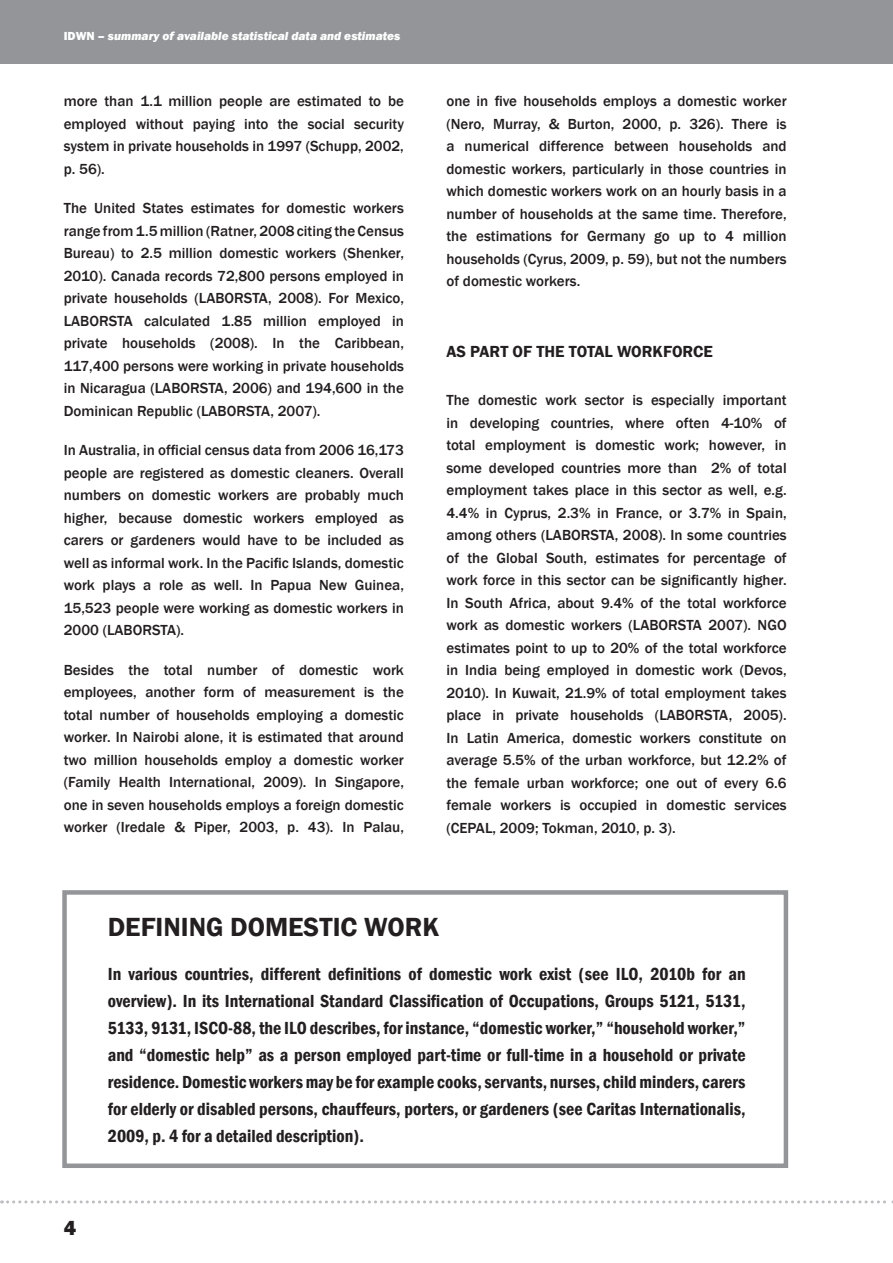
<style>
.page{position:relative;width:893px;height:1263px;background:#fff}
.page>*{position:absolute;margin:0;border:0;box-sizing:border-box;transform-origin:0 0}
.t1{font:600 27px "Franklin Gothic";color:#231f20}
.t2{font:800 21px "Franklin Gothic";color:#231f20}
.t3{font:600 condensed 18px/27px "Franklin Gothic";color:#231f20;text-align:justify}
.t4{font:600 16.5px "Franklin Gothic";color:#231f20}
.t5{font:500 15px/22.5px "Franklin Gothic";color:#231f20;text-align:justify}
.t6{font:italic 800 12px "Franklin Gothic";color:#fff}
.s1{font-style:normal}
</style>
<div class="page">
<div style="left:0;top:0;width:893px;height:63px;background:#939598"></div>
<svg style="left:2px;top:1200px;width:891px;height:3px"></svg>
<div style="left:62px;top:890px;width:726px;height:278px;border:4px solid #939598"></div>
<p class="t6" style="left:64px;top:28px;width:338px"><span class="s1">IDWN –</span> summary of available statistical data and estimates</p>
<p class="t5" style="left:64px;top:90px;width:342px">more than 1.1 million people are estimated to be employed without paying into the social security system in private households in 1997 (Schupp, 2002, p. 56).</p>
<p class="t5" style="left:64px;top:197px;width:342px">The United States estimates for domestic workers range from 1.5 million (Ratner, 2008 citing the Census Bureau) to 2.5 million domestic workers (Shenker, 2010). Canada records 72,800 persons employed in private households (LABORSTA, 2008). For Mexico, LABORSTA calculated 1.85 million employed in private households (2008). In the Caribbean, 117,400 persons were working in private households in Nicaragua (LABORSTA, 2006) and 194,600 in the Dominican Republic (LABORSTA, 2007).</p>
<p class="t5" style="left:64px;top:439px;width:342px">In Australia, in official census data from 2006 16,173 people are registered as domestic cleaners. Overall numbers on domestic workers are probably much higher, because domestic workers employed as carers or gardeners would have to be included as well as informal work. In the Pacific Islands, domestic work plays a role as well. In Papua New Guinea, 15,523 people were working as domestic workers in 2000 (LABORSTA).</p>
<p class="t5" style="left:64px;top:659px;width:342px">Besides the total number of domestic work employees, another form of measurement is the total number of households employing a domestic worker. In Nairobi alone, it is estimated that around two million households employ a domestic worker (Family Health International, 2009). In Singapore, one in seven households employs a foreign domestic worker (Iredale &amp; Piper, 2003, p. 43). In Palau,</p>
<p class="t5" style="left:446px;top:90px;width:342px">one in five households employs a domestic worker (Nero, Murray, &amp; Burton, 2000, p. 326). There is a numerical difference between households and domestic workers, particularly in those countries in which domestic workers work on an hourly basis in a number of households at the same time. Therefore, the estimations for Germany go up to 4 million households (Cyrus, 2009, p. 59), but not the numbers of domestic workers.</p>
<p class="t4" style="left:446px;top:341px;width:35px">AS PART</p>
<p class="t4" style="left:513px;top:341px;width:35px">OF THE</p>
<p class="t4" style="left:569px;top:341px;width:10px">TOTAL</p>
<p class="t4" style="left:617px;top:341px;width:12px">WORKFORCE</p>
<p class="t5" style="left:446px;top:389px;width:342px">The domestic work sector is especially important in developing countries, where often 4-10% of total employment is domestic work; however, in some developed countries more than 2% of total employment takes place in this sector as well, e.g.<br>4.4% in Cyprus, 2.3% in France, or 3.7% in Spain, among others (LABORSTA, 2008). In some countries of the Global South, estimates for percentage of work force in this sector can be significantly higher.<br>In South Africa, about 9.4% of the total workforce work as domestic workers (LABORSTA 2007). NGO estimates point to up to 20% of the total workforce in India being employed in domestic work (Devos, 2010). In Kuwait, 21.9% of total employment takes place in private households (LABORSTA, 2005).<br>In Latin America, domestic workers constitute on average 5.5% of the urban workforce, but 12.2% of the female urban workforce; one out of every 6.6 female workers is occupied in domestic services (CEPAL, 2009; Tokman, 2010, p. 3).</p>
<h2 class="t2" style="left:64px;top:1214px;width:14px">4</h2>
<h1 class="t1" style="left:108px;top:910px;width:33px">DEFINING</h1>
<h1 class="t1" style="left:230px;top:910px;width:17px">DOMESTIC</h1>
<h1 class="t1" style="left:364px;top:910px;width:20px">WORK</h1>
<p class="t3" style="left:108px;top:960px;width:639px">In various countries, different definitions of domestic work exist (see ILO, 2010b for an overview). In its International Standard Classification of Occupations, Groups 5121, 5131, 5133, 9131, ISCO-88, the ILO describes, for instance, “domestic worker,” “household worker,” and “domestic help” as a person employed part-time or full-time in a household or private residence. Domestic workers may be for example cooks, servants, nurses, child minders, carers for elderly or disabled persons, chauffeurs, porters, or gardeners (see Caritas Internationalis, 2009, p. 4 for a detailed description).</p>
</div>
